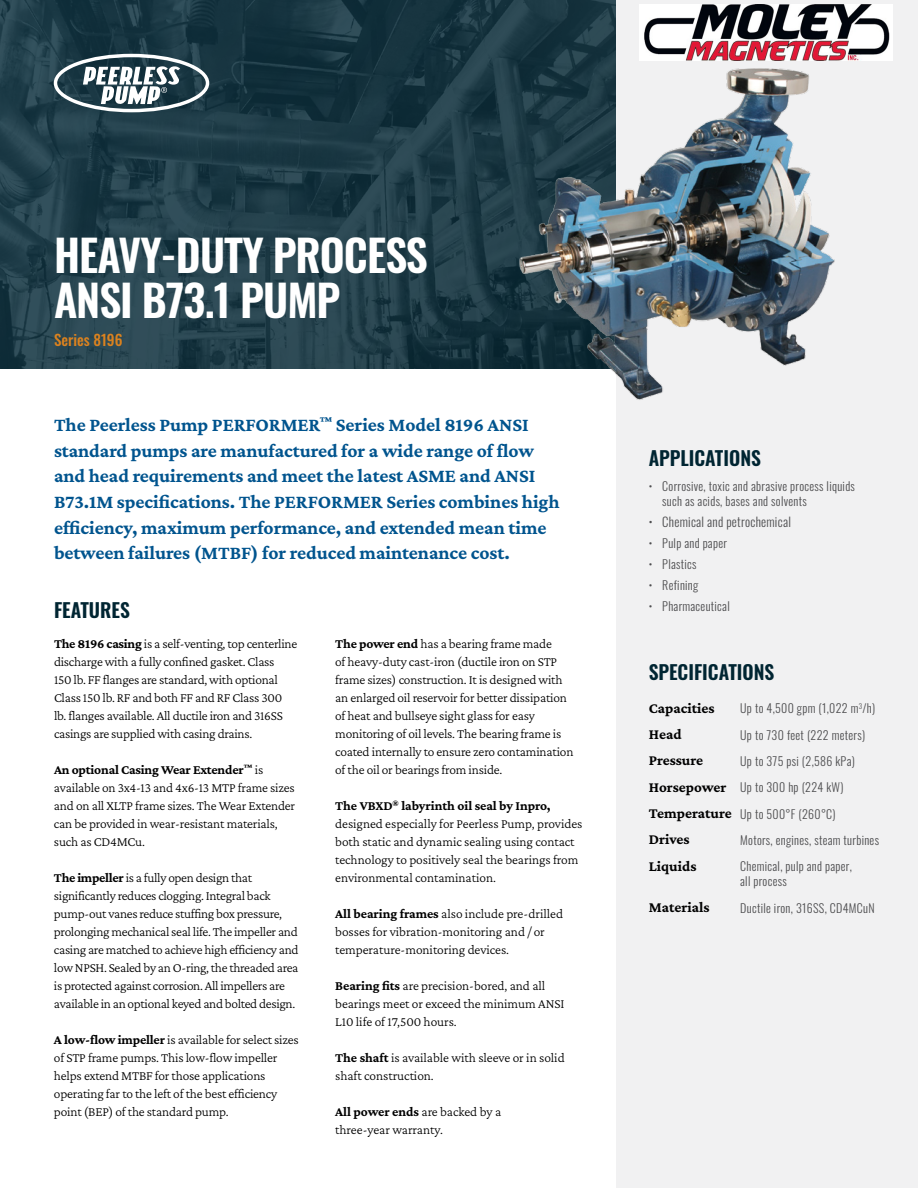
<style>
.page{position:relative;width:918px;height:1188px;background:#fff}
.page>*{position:absolute;margin:0;border:0;box-sizing:border-box;transform-origin:0 0}
.t1{font:600 43.5px/45px "Oswald";letter-spacing:-.02em;color:#fff}
.t2{font:700 19.5px/25.5px "Crimson Pro";letter-spacing:-.005em;color:#00548e}
.t3{font:600 19.5px "Oswald";color:#002532}
.t4{font:700 15px "Crimson Pro";color:#000}
.t5{font:500 15px "Oswald";color:#db821f}
.t6{font:300 13.5px/18px "Crimson Pro";letter-spacing:-.015em;color:#000}
.t7{font:300 12.75px "Oswald";letter-spacing:.02em;color:#4d4d4f}
.t8{font:300 12px/26.2px "Oswald";letter-spacing:.025em;color:#4d4d4f}
.s1{font-weight:700}
.s2{font-family:"Crimson Pro";font-weight:700;font-size:15px;color:#000}
</style>
<div class="page">
<img style="left:0;top:0;width:616px;height:368px">
<div style="left:616px;top:0;width:302px;height:1188px;background:#f1f1f2"></div>
<svg style="left:54px;top:54px;width:155px;height:58px"></svg>
<img style="left:514px;top:64px;width:321px;height:336px">
<img style="left:640px;top:5px;width:253px;height:56px">
<h1 class="t1" style="left:54px;top:229px;width:375px">HEAVY-DUTY PROCESS<br>ANSI B73.1 PUMP</h1>
<p class="t5" style="left:54px;top:326px;width:70px">Series 8196</p>
<p class="t2" style="left:54px;top:412px;width:507px">The Peerless Pump PERFORMER<sup>™</sup> Series Model 8196 ANSI standard pumps are manufactured for a wide range of flow and head requirements and meet the latest ASME and ANSI B73.1M specifications. The PERFORMER Series combines high efficiency, maximum performance, and extended mean time between failures (MTBF) for reduced maintenance cost.</p>
<h2 class="t3" style="left:54px;top:593px;width:77px">FEATURES</h2>
<p class="t6" style="left:54px;top:634px;width:245px"><span class="s1">The 8196 casing</span> is a self-venting, top centerline discharge with a fully confined gasket. Class<br>150 lb. FF flanges are standard, with optional Class 150 lb. RF and both FF and RF Class 300 lb. flanges available. All ductile iron and 316SS casings are supplied with casing drains.</p>
<p class="t6" style="left:54px;top:760px;width:243px"><span class="s1">An optional Casing Wear Extender</span><sup>™</sup> is available on 3x4-13 and 4x6-13 MTP frame sizes and on all XLTP frame sizes. The Wear Extender can be provided in wear-resistant materials, such as CD4MCu.</p>
<p class="t6" style="left:54px;top:868px;width:246px"><span class="s1">The impeller</span> is a fully open design that significantly reduces clogging. Integral back pump-out vanes reduce stuffing box pressure, prolonging mechanical seal life. The impeller and casing are matched to achieve high efficiency and low NPSH. Sealed by an O-ring, the threaded area is protected against corrosion. All impellers are available in an optional keyed and bolted design.</p>
<p class="t6" style="left:54px;top:1030px;width:246px"><span class="s1">A low-flow impeller</span> is available for select sizes of STP frame pumps. This low-flow impeller helps extend MTBF for those applications operating far to the left of the best efficiency point (BEP) of the standard pump.</p>
<p class="t6" style="left:335px;top:634px;width:240px"><span class="s1">The power end</span> has a bearing frame made<br>of heavy-duty cast-iron (ductile iron on STP frame sizes) construction. It is designed with an enlarged oil reservoir for better dissipation of heat and bullseye sight glass for easy monitoring of oil levels. The bearing frame is coated internally to ensure zero contamination of the oil or bearings from inside.</p>
<p class="t6" style="left:335px;top:796px;width:249px"><span class="s1">The VBXD</span><sup>®</sup> <span class="s1">labyrinth oil seal by Inpro, </span>designed especially for Peerless Pump, provides both static and dynamic sealing using contact technology to positively seal the bearings from environmental contamination.</p>
<p class="t6" style="left:335px;top:904px;width:229px"><span class="s1">All bearing frames</span> also include pre-drilled bosses for vibration-monitoring and / or temperature-monitoring devices.</p>
<p class="t6" style="left:335px;top:976px;width:231px"><span class="s1">Bearing fits</span> are precision-bored, and all bearings meet or exceed the minimum ANSI<br>L10 life of 17,500 hours.</p>
<p class="t6" style="left:335px;top:1048px;width:231px"><span class="s1">The shaft</span> is available with sleeve or in solid shaft construction.</p>
<p class="t6" style="left:335px;top:1102px;width:167px"><span class="s1">All power ends</span> are backed by a three-year warranty.</p>
<h2 class="t3" style="left:649px;top:441px;width:114px">APPLICATIONS</h2>
<p class="t8" style="left:662px;top:478px;width:194px;line-height:15px;text-indent:-14px">• Corrosive, toxic and abrasive process liquids such as acids, bases and solvents</p>
<p class="t7" style="left:649px;top:511px;width:144px">• Chemical and petrochemical</p>
<p class="t8" style="left:649px;top:529px;width:80px">• Pulp and paper</p>
<p class="t8" style="left:649px;top:550px;width:49px">• Plastics</p>
<p class="t8" style="left:649px;top:571px;width:51px">• Refining</p>
<p class="t8" style="left:649px;top:592px;width:82px">• Pharmaceutical</p>
<h2 class="t3" style="left:649px;top:654px;width:127px">SPECIFICATIONS</h2>
<p class="t4" style="left:649px;top:698px;width:67px">Capacities</p>
<p class="t8" style="left:740px;top:694px;width:136px">Up to 4,500 gpm (1,022 m<sup>3</sup>/h)</p>
<p class="t4" style="left:649px;top:725px;width:34px">Head</p>
<p class="t8" style="left:740px;top:721px;width:126px">Up to 730 feet (222 meters)</p>
<p class="t4" style="left:649px;top:751px;width:56px">Pressure</p>
<p class="t8" style="left:649px;top:747px;width:208px;text-indent:91px">Up to 375 psi (2,586 kPa)<br><span class="s2">Horsepower</span> Up to 300 hp (224 kW)<br><span class="s2">Temperature</span> Up to 500°F (260°C)</p>
<p class="t4" style="left:649px;top:830px;width:42px">Drives</p>
<p class="t8" style="left:740px;top:826px;width:140px">Motors, engines, steam turbines</p>
<p class="t4" style="left:649px;top:856px;width:49px">Liquids</p>
<p class="t8" style="left:740px;top:858px;width:113px;line-height:15px">Chemical, pulp and paper, all process</p>
<p class="t4" style="left:649px;top:897px;width:62px">Materials</p>
<p class="t8" style="left:740px;top:894px;width:136px">Ductile iron, 316SS, CD4MCuN</p>
</div>
